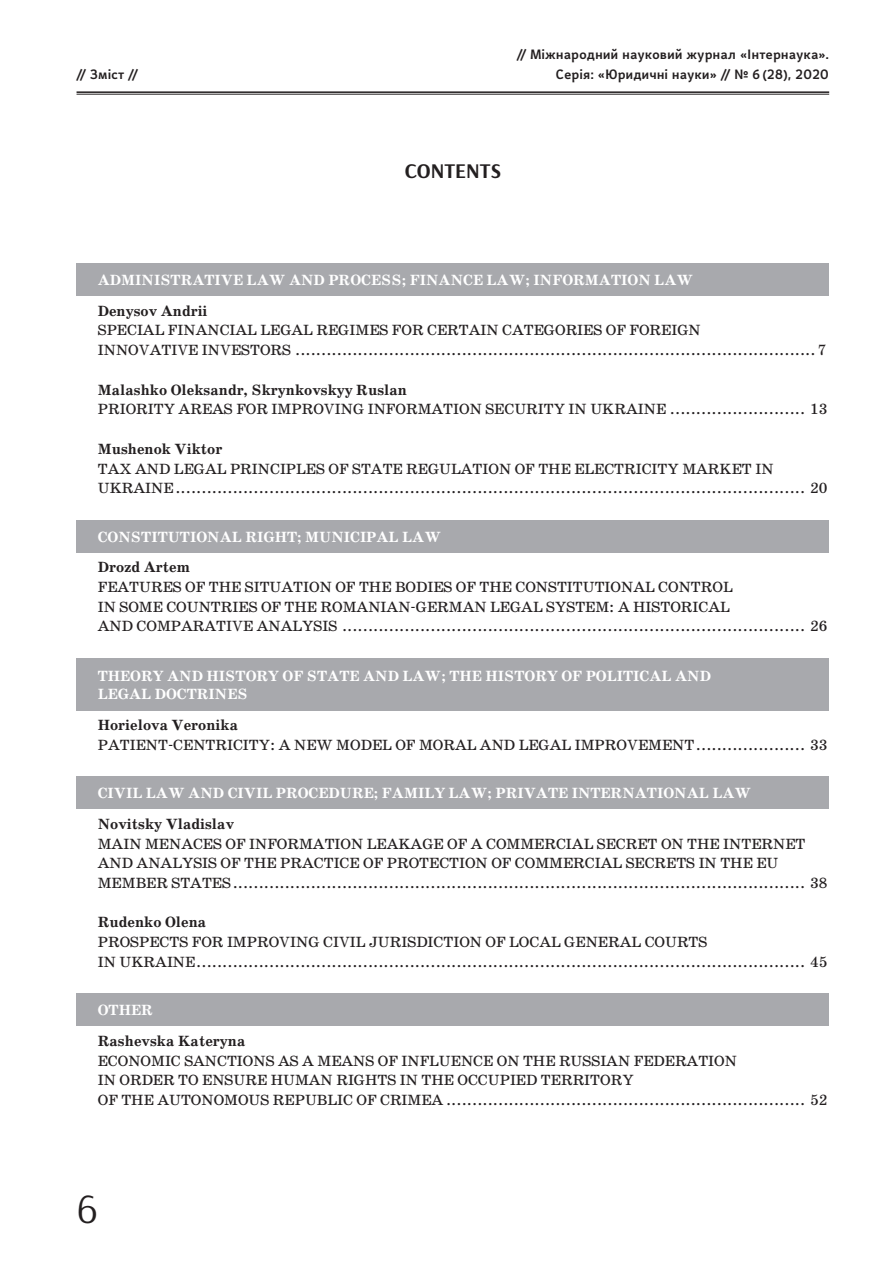
<style>
.page{position:relative;width:893px;height:1263px;background:#fff}
.page>*{position:absolute;margin:0;border:0;box-sizing:border-box;transform-origin:0 0}
.t1{font:42px "Arsenal";color:#231f20}
.t2{font:700 21px "Arsenal";color:#231f20}
.t3{font:15px/19.8px "School Book AC";color:#231f20}
.t4{font:700 15px/18px "School Book AC";color:#fff}
.t5{font:700 15px "School Book AC";color:#231f20}
.t6{font:500 15px/19.8px "Certa Sans";color:#231f20;text-align:right}
</style>
<div class="page">
<hr style="left:77px;top:91px;width:752px;height:2px;background:#231f20">
<hr style="left:77px;top:94px;width:752px;height:1px;background:#231f20">
<div style="left:77px;top:264px;width:752px;height:32px;background:#a8a9ad"></div>
<div style="left:77px;top:520px;width:752px;height:32px;background:#a8a9ad"></div>
<div style="left:77px;top:994px;width:752px;height:32px;background:#a8a9ad"></div>
<div style="left:77px;top:777px;width:752px;height:32px;background:#a8a9ad"></div>
<div style="left:77px;top:658px;width:752px;height:52px;background:#a8a9ad"></div>
<p class="t6" style="left:77px;top:64px;width:63px">// Зміст //</p>
<p class="t6" style="left:517px;top:45px;width:314px">// Міжнародний науковий журнал «Інтернаука».<br>Cерія: «Юридичні науки» // № 6(28), 2020</p>
<h2 class="t2" style="left:405px;top:158px;width:98px">CONTENTS</h2>
<p class="t4" style="left:98px;top:272px;width:597px">ADMINISTRATIVE LAW AND PROCESS; FINANCE LAW; INFORMATION LAW</p>
<p class="t5" style="left:98px;top:302px;width:111px">Denysov Andrii</p>
<p class="t3" style="left:98px;top:321px;width:730px">SPECIAL FINANCIAL LEGAL REGIMES FOR CERTAIN CATEGORIES OF FOREIGN<br>INNOVATIVE INVESTORS ....................................................................................................7</p>
<p class="t5" style="left:98px;top:381px;width:311px">Malashko Oleksandr, Skrynkovskyy Ruslan</p>
<p class="t3" style="left:98px;top:400px;width:731px">PRIORITY AREAS FOR IMPROVING INFORMATION SECURITY IN UKRAINE .......................... 13</p>
<p class="t5" style="left:98px;top:441px;width:126px">Mushenok Viktor</p>
<p class="t3" style="left:98px;top:459px;width:731px">TAX AND LEGAL PRINCIPLES OF STATE REGULATION OF THE ELECTRICITY MARKET IN<br>UKRAINE......................................................................................................................... 20</p>
<p class="t4" style="left:98px;top:528px;width:345px">CONSTITUTIONAL RIGHT; MUNICIPAL LAW</p>
<p class="t5" style="left:98px;top:559px;width:94px">Drozd Artem</p>
<p class="t3" style="left:98px;top:577px;width:731px">FEATURES OF THE SITUATION OF THE BODIES OF THE CONSTITUTIONAL CONTROL<br>IN SOME COUNTRIES OF THE ROMANIAN-GERMAN LEGAL SYSTEM: A HISTORICAL<br>AND COMPARATIVE ANALYSIS ......................................................................................... 26</p>
<p class="t4" style="left:98px;top:667px;width:615px">THEORY AND HISTORY OF STATE AND LAW; THE HISTORY OF POLITICAL AND<br>LEGAL DOCTRINES</p>
<p class="t5" style="left:98px;top:717px;width:142px">Horielova Veronika</p>
<p class="t3" style="left:98px;top:735px;width:731px">PATIENT-CENTRICITY: A NEW MODEL OF MORAL AND LEGAL IMPROVEMENT..................... 33</p>
<p class="t4" style="left:98px;top:785px;width:655px">CIVIL LAW AND CIVIL PROCEDURE; FAMILY LAW; PRIVATE INTERNATIONAL LAW</p>
<p class="t5" style="left:98px;top:815px;width:138px">Novitsky Vladislav</p>
<p class="t3" style="left:98px;top:834px;width:731px">MAIN MENACES OF INFORMATION LEAKAGE OF A COMMERCIAL SECRET ON THE INTERNET<br>AND ANALYSIS OF THE PRACTICE OF PROTECTION OF COMMERCIAL SECRETS IN THE EU<br>MEMBER STATES.............................................................................................................. 38</p>
<p class="t5" style="left:98px;top:914px;width:110px">Rudenko Olena</p>
<p class="t3" style="left:98px;top:932px;width:731px">PROSPECTS FOR IMPROVING CIVIL JURISDICTION OF LOCAL GENERAL COURTS<br>IN UKRAINE..................................................................................................................... 45</p>
<p class="t4" style="left:98px;top:1002px;width:57px">OTHER</p>
<p class="t5" style="left:98px;top:1032px;width:149px">Rashevska Kateryna</p>
<p class="t3" style="left:98px;top:1051px;width:731px">ECONOMIC SANCTIONS AS A MEANS OF INFLUENCE ON THE RUSSIAN FEDERATION<br>IN ORDER TO ENSURE HUMAN RIGHTS IN THE OCCUPIED TERRITORY<br>OF THE AUTONOMOUS REPUBLIC OF CRIMEA ..................................................................... 52</p>
<h1 class="t1" style="left:77px;top:1184px;width:23px">6</h1>
</div>
